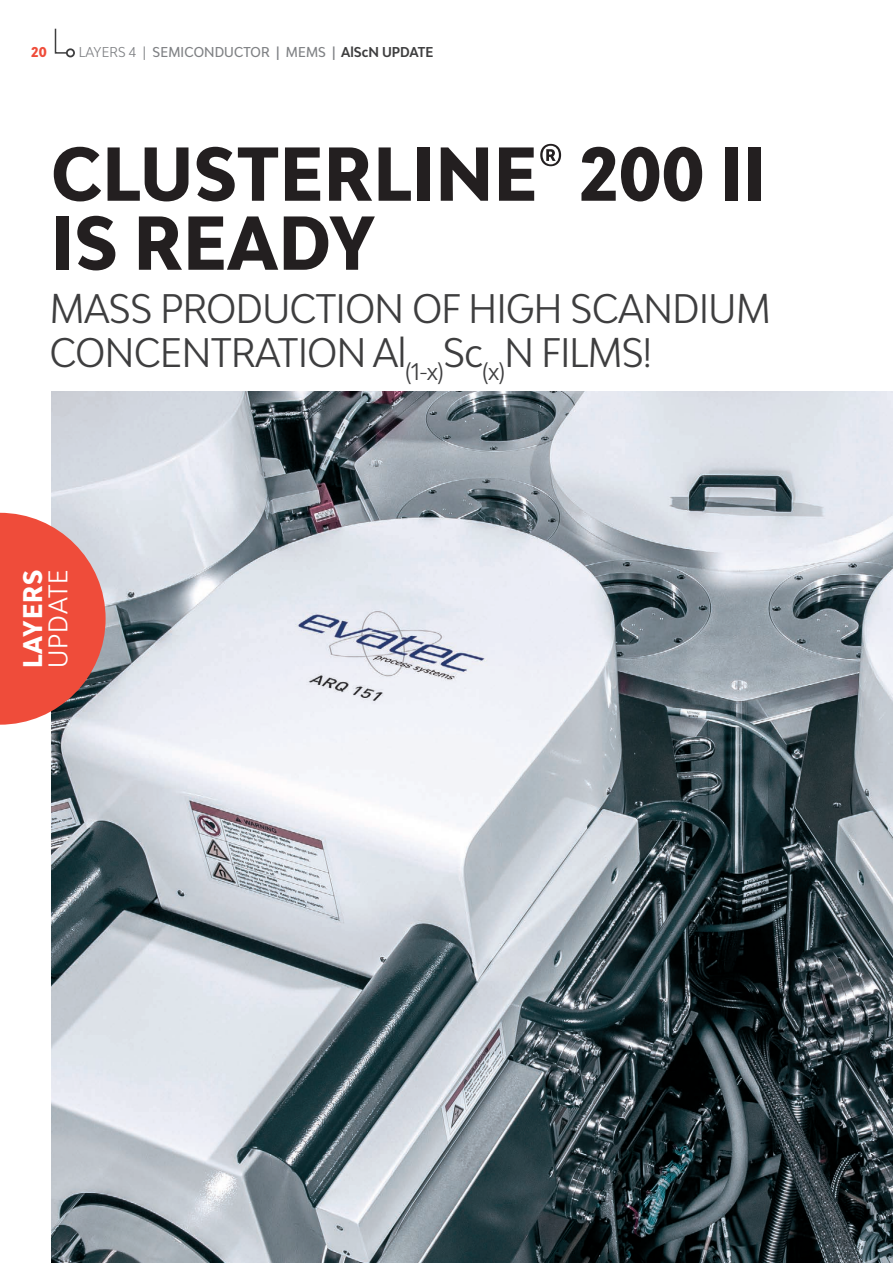
<style>
.page{position:relative;width:893px;height:1263px;background:#fff}
.page>*{position:absolute;margin:0;border:0;box-sizing:border-box;transform-origin:0 0}
.t1{font:800 condensed 72px/69px "Bw Modelica";letter-spacing:.01em;color:#231f20}
.t2{font:condensed 39px/43.5px "Bw Modelica";letter-spacing:-.01em;color:#3e3e3f}
.t3{font:800 condensed 25.5px "Bw Modelica";letter-spacing:.04em;color:#fff}
.t4{font:condensed 25.5px "Bw Modelica";letter-spacing:.045em;color:#fff}
.t5{font:500 condensed 13.5px "Bw Modelica";letter-spacing:.01em;color:#808285}
.t6{font:800 condensed 13.5px "Bw Modelica";color:#ef4c3a}
.s1{font-weight:400}
.s2{font-weight:700;color:#3e3e3f}
</style>
<div class="page">
<img style="left:51px;top:391px;width:842px;height:872px">
<svg style="left:0;top:513px;width:106px;height:212px"></svg>
<svg style="left:54px;top:28px;width:12px;height:26px"></svg>
<div style="left:66px;top:48px;width:9px;height:9px;border:2px solid #3e3e3f;border-radius:50%"></div>
<p class="t6" style="left:31px;top:44px;width:17px">20</p>
<p class="t5" style="left:79px;top:44px;width:356px"><span class="s1">LAYERS 4 |</span> SEMICONDUCTOR | MEMS | <span class="s2">AlScN UPDATE</span></p>
<h1 class="t1" style="left:51px;top:138px;width:715px">CLUSTERLINE® 200 II<br>IS READY</h1>
<p class="t2" style="left:50px;top:286px;width:722px">MASS PRODUCTION OF HIGH SCANDIUM<br>CONCENTRATION Al<sub>(1-x)</sub>Sc<sub>(x)</sub>N FILMS!</p>
<p class="t3" style="left:16px;top:668px;width:101px;rotate:-90deg">LAYERS</p>
<p class="t4" style="left:41px;top:668px;width:100px;rotate:-90deg">UPDATE</p>
</div>
